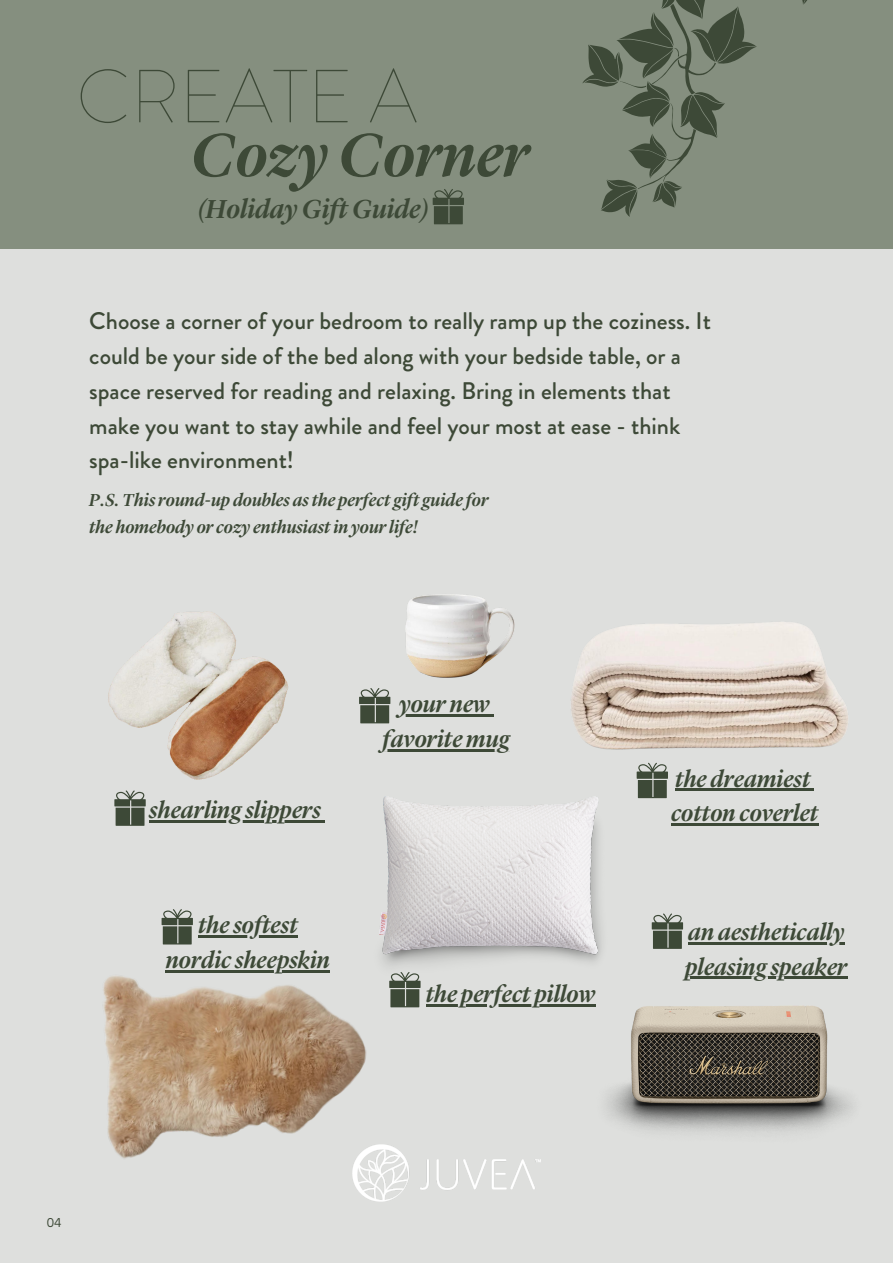
<style>
.page{position:relative;width:893px;height:1264px;background:#fff}
.page>*{position:absolute;margin:0;border:0;box-sizing:border-box;transform-origin:0 0}
.t1{font:100 75px "Brandon Grotesque";color:#3d4937}
.t2{font:italic 500 63px "Lyon Display";color:#3d4937}
.t3{font:italic 500 27px "Lyon Display";color:#3d4937}
.t4{font:500 24px/34.8px "Brandon Grotesque";color:#3d4937}
.t5{font:italic 500 24px/34.8px "Lyon Display";color:#3d4937;text-align:center}
.t6{font:italic 500 18px/27px "Lyon Display";color:#3d4937}
.t7{font:13.5px "Questrial";color:#3d4937}
</style>
<div class="page">
<div style="left:0;top:0;width:892px;height:1262px;background:#dedfdd"></div>
<img style="left:379px;top:751px;width:220px;height:237px">
<div style="left:0;top:0;width:892px;height:249px;background:#858f7f"></div>
<img style="left:476px;top:622px;width:372px;height:254px">
<img style="left:108px;top:612px;width:180px;height:168px">
<img style="left:103px;top:943px;width:279px;height:216px">
<img style="left:587px;top:910px;width:266px;height:222px">
<img style="left:390px;top:594px;width:156px;height:116px">
<img style="left:352px;top:1144px;width:188px;height:57px">
<svg style="left:802px;top:0;width:5px;height:5px"></svg>
<svg style="left:582px;top:0;width:174px;height:217px"></svg>
<svg style="left:432px;top:189px;width:32px;height:35px"></svg>
<hr style="left:198px;top:935px;width:100px;height:2px;background:#3d4937">
<hr style="left:166px;top:970px;width:164px;height:2px;background:#3d4937">
<hr style="left:149px;top:820px;width:172px;height:2px;background:#3d4937">
<hr style="left:675px;top:788px;width:135px;height:3px;background:#3d4937">
<svg style="left:810px;top:788px;width:4px;height:3px"></svg>
<hr style="left:671px;top:823px;width:147px;height:3px;background:#3d4937">
<hr style="left:425px;top:1004px;width:170px;height:2px;background:#3d4937">
<hr style="left:688px;top:942px;width:156px;height:2px;background:#3d4937">
<hr style="left:685px;top:976px;width:162px;height:3px;background:#3d4937">
<hr style="left:399px;top:714px;width:91px;height:2px;background:#3d4937">
<hr style="left:382px;top:749px;width:128px;height:2px;background:#3d4937">
<svg style="left:114px;top:790px;width:32px;height:35px"></svg>
<svg style="left:359px;top:688px;width:31px;height:35px"></svg>
<svg style="left:161px;top:909px;width:32px;height:35px"></svg>
<svg style="left:389px;top:971px;width:31px;height:36px"></svg>
<svg style="left:636px;top:762px;width:32px;height:36px"></svg>
<svg style="left:651px;top:913px;width:32px;height:35px"></svg>
<h1 class="t1" style="left:76px;top:44px;width:342px">CREATE A</h1>
<h2 class="t2" style="left:190px;top:128px;width:340px">Cozy Corner</h2>
<p class="t3" style="left:197px;top:198px;width:234px">(Holiday Gift Guide)</p>
<p class="t4" style="left:89px;top:303px;width:623px">Choose a corner of your bedroom to really ramp up the coziness. It could be your side of the bed along with your bedside table, or a space reserved for reading and relaxing. Bring in elements that make you want to stay awhile and feel your most at ease - think spa-like environment!</p>
<p class="t6" style="left:89px;top:488px;width:401px">P.S. This round-up doubles as the perfect gift guide for the homebody or cozy enthusiast in your life!</p>
<p class="t5" style="left:149px;top:794px;width:173px">shearling slippers</p>
<p class="t5" style="left:166px;top:909px;width:166px">the softest nordic sheepskin</p>
<p class="t5" style="left:382px;top:688px;width:129px">your new favorite mug</p>
<p class="t5" style="left:425px;top:978px;width:171px">the perfect pillow</p>
<p class="t5" style="left:671px;top:763px;width:149px;text-align:left">the dreamiest cotton coverlet</p>
<p class="t5" style="left:685px;top:916px;width:164px;text-align:left">an aesthetically pleasing speaker</p>
<p class="t7" style="left:47px;top:1215px;width:16px">04</p>
</div>
